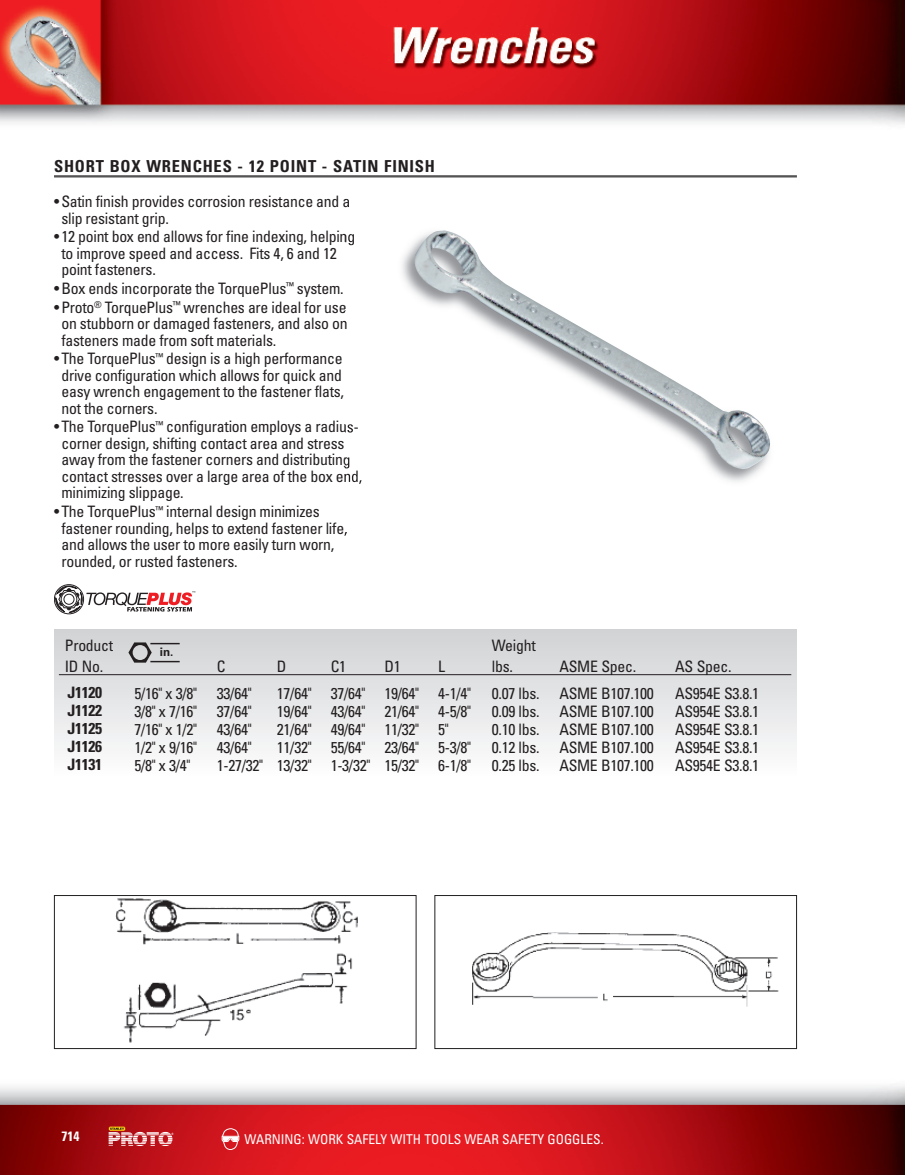
<style>
.page{position:relative;width:905px;height:1175px;background:#fff}
.page>*{position:absolute;margin:0;border:0;box-sizing:border-box;transform-origin:0 0}
.t1{font:700 condensed 16.5px "Univers";letter-spacing:.05em;color:#231f20}
.t2{font:condensed 15.75px/16.5px "Univers";letter-spacing:-.015em;color:#231f20}
.t3{font:700 condensed 15.75px "Univers";letter-spacing:-.02em;color:#231f20}
.t4{font:condensed 13.5px "Univers";color:#fff}
.t5{font:700 condensed 13.5px "Univers";color:#fff}
.t6{font:700 11.7px "Univers";color:#231f20}
</style>
<div class="page">
<img style="left:0;top:1085px;width:904px;height:89px">
<img style="left:0;top:0;width:904px;height:124px">
<svg style="left:109px;top:1126px;width:64px;height:20px"></svg>
<svg style="left:222px;top:1128px;width:17px;height:21px"></svg>
<img style="left:115px;top:898px;width:243px;height:145px">
<div style="left:54px;top:895px;width:362px;height:153px;border:1px solid #231f20"></div>
<div style="left:54px;top:629px;width:742px;height:147px;background:linear-gradient(to bottom,#cfd1d3,#fdfdfd)"></div>
<div style="left:54px;top:584px;width:30px;height:30px;border:1px solid #231f20;border-radius:50%"></div>
<svg style="left:55px;top:585px;width:140px;height:28px"></svg>
<hr style="left:54px;top:175px;width:742px;height:1px;background:#231f20">
<hr style="left:54px;top:177px;width:742px;height:1px;background:#231f20">
<img style="left:345px;top:198px;width:416px;height:338px">
<img style="left:412px;top:230px;width:358px;height:239px">
<hr style="left:150px;top:643px;width:30px;height:1px;background:#231f20">
<hr style="left:150px;top:661px;width:30px;height:1px;background:#231f20">
<svg style="left:128px;top:642px;width:24px;height:20px"></svg>
<hr style="left:59px;top:674px;width:732px;height:1px;background:#231f20">
<img style="left:472px;top:932px;width:307px;height:74px">
<div style="left:434px;top:895px;width:362px;height:153px;border:1px solid #231f20"></div>
<p class="t1" style="left:54px;top:160px;width:382px">SHORT BOX WRENCHES - 12 POINT - SATIN FINISH</p>
<p class="t2" style="left:61px;top:194px;width:290px;text-indent:-7px">•Satin finish provides corrosion resistance and a slip resistant grip.</p>
<p class="t2" style="left:61px;top:230px;width:295px;text-indent:-7px">• 12 point box end allows for fine indexing, helping to improve speed and access. Fits 4, 6 and 12 point fasteners.</p>
<p class="t2" style="left:54px;top:281px;width:291px">•Box ends incorporate the TorquePlus<sup>™</sup> system.</p>
<p class="t2" style="left:61px;top:300px;width:288px;text-align:justify;text-indent:-7px">•Proto<sup>®</sup> TorquePlus<sup>™</sup> wrenches are ideal for use on stubborn or damaged fasteners, and also on fasteners made from soft materials.</p>
<p class="t2" style="left:61px;top:352px;width:284px;text-indent:-7px">• The TorquePlus<sup>™</sup> design is a high performance drive configuration which allows for quick and easy wrench engagement to the fastener flats, not the corners.</p>
<p class="t2" style="left:61px;top:420px;width:302px;text-indent:-7px">• The TorquePlus<sup>™</sup> configuration employs a radius&shy;corner design, shifting contact area and stress away from the fastener corners and distributing contact stresses over a large area of the box end, minimizing slippage.</p>
<p class="t2" style="left:61px;top:504px;width:287px;text-indent:-7px">• The TorquePlus<sup>™</sup> internal design minimizes fastener rounding, helps to extend fastener life, and allows the user to more easily turn worn, rounded, or rusted fasteners.</p>
<p class="t2" style="left:65px;top:636px;width:50px;line-height:21px">Product<br>ID No.</p>
<p class="t6" style="left:160px;top:647px;width:15px">in.</p>
<p class="t2" style="left:217px;top:659px;width:10px">C</p>
<p class="t2" style="left:277px;top:659px;width:11px">D</p>
<p class="t2" style="left:331px;top:659px;width:17px">C1</p>
<p class="t2" style="left:384px;top:659px;width:18px">D1</p>
<p class="t2" style="left:438px;top:659px;width:8px">L</p>
<p class="t2" style="left:492px;top:636px;width:45px;line-height:21px">Weight lbs.</p>
<p class="t2" style="left:559px;top:659px;width:78px">ASME Spec.</p>
<p class="t2" style="left:675px;top:659px;width:58px">AS Spec.</p>
<p class="t3" style="left:68px;top:687px;width:36px">J1120</p>
<p class="t2" style="left:134px;top:686px;width:64px">5/16" x 3/8"</p>
<p class="t2" style="left:217px;top:686px;width:36px">33/64"</p>
<p class="t2" style="left:277px;top:686px;width:196px">17/64" 37/64" 19/64" 4-1/4"</p>
<p class="t2" style="left:492px;top:686px;width:49px">0.07 lbs.</p>
<p class="t2" style="left:559px;top:686px;width:96px">ASME B107.100</p>
<p class="t2" style="left:675px;top:686px;width:85px">AS954E S3.8.1</p>
<p class="t3" style="left:68px;top:705px;width:36px">J1122</p>
<p class="t2" style="left:134px;top:704px;width:64px">3/8" x 7/16"</p>
<p class="t2" style="left:217px;top:704px;width:36px">37/64"</p>
<p class="t2" style="left:277px;top:704px;width:196px">19/64" 43/64" 21/64" 4-5/8"</p>
<p class="t2" style="left:492px;top:704px;width:49px">0.09 lbs.</p>
<p class="t2" style="left:559px;top:704px;width:96px">ASME B107.100</p>
<p class="t2" style="left:675px;top:704px;width:85px">AS954E S3.8.1</p>
<p class="t3" style="left:68px;top:723px;width:36px">J1125</p>
<p class="t2" style="left:134px;top:722px;width:64px">7/16" x 1/2"</p>
<p class="t2" style="left:217px;top:722px;width:36px">43/64"</p>
<p class="t2" style="left:277px;top:722px;width:173px">21/64" 49/64" 11/32" 5"</p>
<p class="t2" style="left:492px;top:722px;width:49px">0.10 lbs.</p>
<p class="t2" style="left:559px;top:722px;width:96px">ASME B107.100</p>
<p class="t2" style="left:675px;top:722px;width:85px">AS954E S3.8.1</p>
<p class="t3" style="left:68px;top:741px;width:36px">J1126</p>
<p class="t2" style="left:134px;top:740px;width:64px">1/2" x 9/16"</p>
<p class="t2" style="left:217px;top:740px;width:36px">43/64"</p>
<p class="t2" style="left:277px;top:740px;width:196px">11/32" 55/64" 23/64" 5-3/8"</p>
<p class="t2" style="left:492px;top:740px;width:49px">0.12 lbs.</p>
<p class="t2" style="left:559px;top:740px;width:96px">ASME B107.100</p>
<p class="t2" style="left:675px;top:740px;width:85px">AS954E S3.8.1</p>
<p class="t3" style="left:68px;top:759px;width:36px">J1131</p>
<p class="t2" style="left:134px;top:758px;width:58px">5/8" x 3/4"</p>
<p class="t2" style="left:217px;top:758px;width:256px">1-27/32" 13/32" 1-3/32" 15/32" 6-1/8"</p>
<p class="t2" style="left:492px;top:758px;width:49px">0.25 lbs.</p>
<p class="t2" style="left:559px;top:758px;width:96px">ASME B107.100</p>
<p class="t2" style="left:675px;top:758px;width:85px">AS954E S3.8.1</p>
<p class="t5" style="left:62px;top:1131px;width:19px">714</p>
<p class="t4" style="left:244px;top:1134px;width:360px">WARNING: WORK SAFELY WITH TOOLS WEAR SAFETY GOGGLES.</p>
</div>
